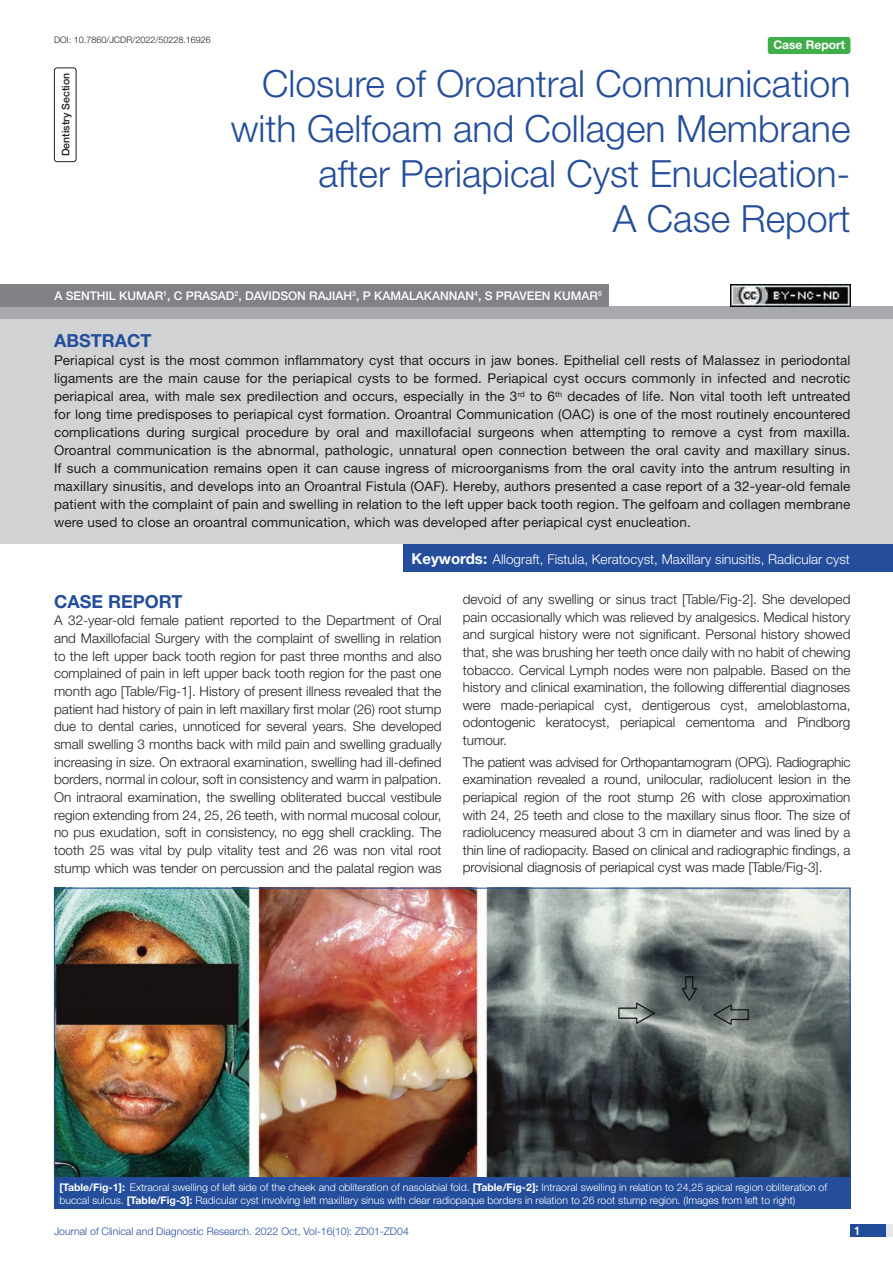
<style>
.page{position:relative;width:893px;height:1263px;background:#fff}
.page>*{position:absolute;margin:0;border:0;box-sizing:border-box;transform-origin:0 0}
.t1{font:300 37.5px/45px "Helvetica Neue";color:#244e9b;text-align:right}
.t2{font:700 18px "Helvetica Neue";color:#244e9b}
.t3{font:300 13.5px/17.7px "Helvetica Neue";color:#231f20;text-align:justify}
.t4{font:13.5px/18px "Helvetica Neue";letter-spacing:.01em;color:#231f20;text-align:justify}
.t5{font:300 13.5px "Helvetica Neue";color:#fff}
.t6{font:500 12px "Helvetica Neue";color:#fff}
.t7{font:700 12px "Helvetica Neue";color:#fff}
.t8{font:300 10.5px/12.6px "Helvetica Neue";color:#fff}
.t9{font:300 10.5px "Helvetica Neue";color:#244e9b}
.t10{font:500 10.5px "Helvetica Neue";color:#231f20}
.t11{font:300 9px "Helvetica Neue";color:#231f20}
.s1{font-weight:700;font-size:15px}
.s2{font-weight:700}
</style>
<div class="page">
<div style="left:850px;top:1224px;width:43px;height:13px;background:#e6e7e9"></div>
<div style="left:850px;top:1224px;width:35px;height:13px;background:#214c99"></div>
<div style="left:768px;top:37px;width:82px;height:17px;background:#40ae49;border-radius:3px"></div>
<div style="left:54px;top:68px;width:22px;height:94px;border:1px solid #231f20;border-radius:3px"></div>
<div style="left:0;top:307px;width:893px;height:12px;background:#a8a9ad"></div>
<div style="left:0;top:284px;width:609px;height:23px;background:#808285"></div>
<div style="left:0;top:319px;width:893px;height:225px;background:#d1d2d4"></div>
<div style="left:404px;top:544px;width:489px;height:28px;background:#244e9b"></div>
<img style="left:56px;top:890px;width:792px;height:286px">
<div style="left:54px;top:1177px;width:796px;height:32px;background:#244e9b"></div>
<img style="left:730px;top:284px;width:120px;height:23px">
<p class="t11" style="left:54px;top:35px;width:158px">DOI: 10.7860/JCDR/2022/50228.16926</p>
<p class="t7" style="left:773px;top:37px;width:73px">Case Report</p>
<p class="t10" style="left:59px;top:156px;width:85px;rotate:-90deg">DENTISTRY SECTION</p>
<h1 class="t1" style="left:231px;top:60px;width:621px">Closure of Oroantral Communication with Gelfoam and Collagen Membrane after Periapical Cyst Enucleation-<br>A Case Report</h1>
<p class="t6" style="left:54px;top:289px;width:157px">A SENTHIL KUMAR<sup>1</sup>, C PRASAD</p>
<p class="t6" style="left:235px;top:289px;width:191px"><sup>2</sup>, DAVIDSON RAJIAH<sup>3</sup>, P KAMALAKA</p>
<p class="t6" style="left:440px;top:289px;width:163px">NNAN<sup>4</sup>, S PRAVEEN KUMAR<sup>5</sup></p>
<h2 class="t2" style="left:54px;top:329px;width:99px">ABSTRACT</h2>
<p class="t4" style="left:54px;top:351px;width:798px">Periapical cyst is the most common inflammatory cyst that occurs in jaw bones. Epithelial cell rests of Malassez in periodontal ligaments are the main cause for the periapical cysts to be formed. Periapical cyst occurs commonly in infected and necrotic periapical area, with male sex predilection and occurs, especially in the 3<sup>rd</sup> to 6<sup>th</sup> decades of life. Non vital tooth left untreated for long time predisposes to periapical cyst formation. Oroantral Communication (OAC) is one of the most routinely encountered complications during surgical procedure by oral and maxillofacial surgeons when attempting to remove a cyst from maxilla.<br>Oroantral communication is the abnormal, pathologic, unnatural open connection between the oral cavity and maxillary sinus.<br>If such a communication remains open it can cause ingress of microorganisms from the oral cavity into the antrum resulting in maxillary sinusitis, and develops into an Oroantral Fistula (OAF). Hereby, authors presented a case report of a 32-year-old female patient with the complaint of pain and swelling in relation to the left upper back tooth region. The gelfoam and collagen membrane were used to close an oroantral communication, which was developed after periapical cyst enucleation.</p>
<p class="t5" style="left:412px;top:551px;width:440px"><span class="s1">Keywords:</span> Allograft, Fistula, Keratocyst, Maxillary sinusitis, Radicular cyst</p>
<h2 class="t2" style="left:54px;top:590px;width:130px">CASE REPORT</h2>
<p class="t3" style="left:54px;top:611px;width:389px">A 32-year-old female patient reported to the Department of Oral and Maxillofacial Surgery with the complaint of swelling in relation to the left upper back tooth region for past three months and also complained of pain in left upper back tooth region for the past one month ago [Table/Fig-1]. History of present illness revealed that the patient had history of pain in left maxillary first molar (26) root stump due to dental caries, unnoticed for several years. She developed small swelling 3 months back with mild pain and swelling gradually increasing in size. On extraoral examination, swelling had ill-defined borders, normal in colour, soft in consistency and warm in palpation.<br>On intraoral examination, the swelling obliterated buccal vestibule region extending from 24, 25, 26 teeth, with normal mucosal colour, no pus exudation, soft in consistency, no egg shell crackling. The tooth 25 was vital by pulp vitality test and 26 was non vital root stump which was tender on percussion and the palatal region was</p>
<p class="t3" style="left:463px;top:590px;width:389px">devoid of any swelling or sinus tract [Table/Fig-2]. She developed pain occasionally which was relieved by analgesics. Medical history and surgical history were not significant. Personal history showed that, she was brushing her teeth once daily with no habit of chewing tobacco. Cervical Lymph nodes were non palpable. Based on the history and clinical examination, the following differential diagnoses were made-periapical cyst, dentigerous cyst, ameloblastoma, odontogenic keratocyst, periapical cementoma and Pindborg tumour.</p>
<p class="t3" style="left:463px;top:753px;width:389px">The patient was advised for Orthopantamogram (OPG). Radiographic examination revealed a round, unilocular, radiolucent lesion in the periapical region of the root stump 26 with close approximation with 24, 25 teeth and close to the maxillary sinus floor. The size of radiolucency measured about 3 cm in diameter and was lined by a thin line of radiopacity. Based on clinical and radiographic findings, a provisional diagnosis of periapical cyst was made [Table/Fig-3].</p>
<p class="t8" style="left:59px;top:1181px;width:769px"><span class="s2">[Table/Fig-1]:</span> Extraoral swelling of left side of the cheek and obliteration of nasolabial fold. <span class="s2">[Table/Fig-2]:</span> Intraoral swelling in relation to 24,25 apical region obliteration of buccal sulcus. <span class="s2">[Table/Fig-3]:</span> Radicular cyst involving left maxillary sinus with clear radiopaque borders in relation to 26 root stump region. (Images from left to right)</p>
<p class="t9" style="left:54px;top:1225px;width:356px">Journal of Clinical and Diagnostic Research. 2022 Oct, Vol-16(10): ZD01-ZD04</p>
<p class="t6" style="left:854px;top:1223px;width:8px">1</p>
</div>
